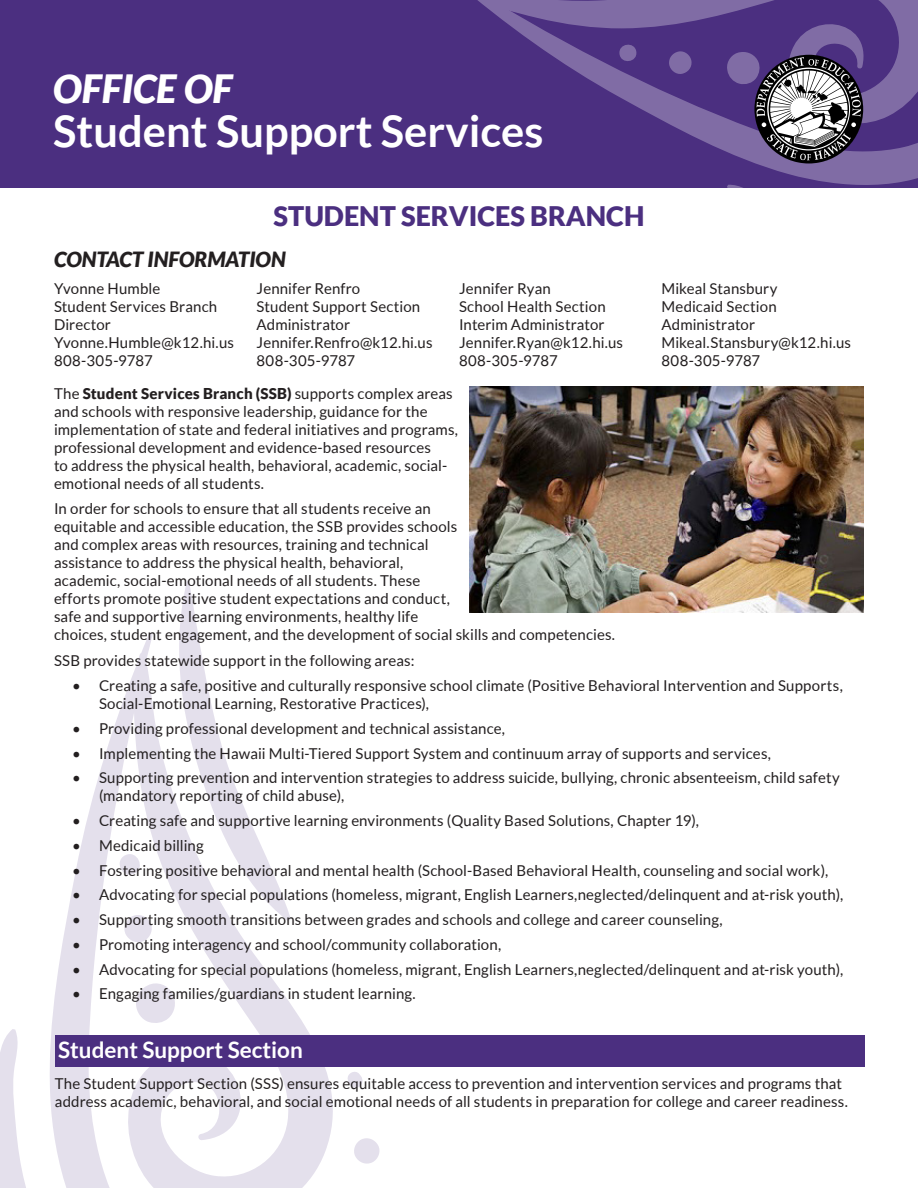
<style>
.page{position:relative;width:918px;height:1188px;background:#fff}
.page>*{position:absolute;margin:0;border:0;box-sizing:border-box;transform-origin:0 0}
.t1{font:700 43.5px "Lato Plus";color:#fff}
.t2{font:italic 900 39px "Lato Plus";color:#fff}
.t3{font:900 27px "Lato Plus";color:#4b2f80}
.Branches{font:700 22.5px "Lato Plus";color:#fff}
.Heading_1-Bold_Itali{font:italic 900 21px "Lato Plus";color:#231f20}
.Text-Regular{font:15px/18px "Lato Plus";letter-spacing:.01em;color:#231f20}
.s1{font-weight:900}
</style>
<div class="page">
<div style="left:0;top:0;width:918px;height:188px;background:#4b2f80"></div>
<svg style="left:479px;top:1px;width:439px;height:137px"></svg>
<svg style="left:668px;top:50px;width:24px;height:25px"></svg>
<svg style="left:618px;top:41px;width:20px;height:24px"></svg>
<svg style="left:726px;top:51px;width:192px;height:137px"></svg>
<svg style="left:57px;top:633px;width:96px;height:348px"></svg>
<svg style="left:113px;top:652px;width:243px;height:536px"></svg>
<svg style="left:122px;top:913px;width:32px;height:31px"></svg>
<svg style="left:113px;top:849px;width:33px;height:31px"></svg>
<svg style="left:352px;top:1136px;width:28px;height:29px"></svg>
<svg style="left:346px;top:1069px;width:17px;height:20px"></svg>
<svg style="left:172px;top:580px;width:119px;height:341px"></svg>
<svg style="left:0;top:981px;width:209px;height:207px"></svg>
<div style="left:55px;top:1036px;width:809px;height:31px;background:#4b2f80"></div>
<img style="left:469px;top:387px;width:395px;height:225px">
<h2 class="t2" style="left:53px;top:66px;width:181px">OFFICE OF</h2>
<h1 class="t1" style="left:53px;top:106px;width:492px">Student Support Services</h1>
<p class="t3" style="left:274px;top:200px;width:372px">STUDENT SERVICES BRANCH</p>
<p class="Heading_1-Bold_Itali" style="left:54px;top:247px;width:233px">CONTACT INFORMATION</p>
<p class="Text-Regular" style="left:54px;top:280px;width:108px">Yvonne Humble</p>
<p class="Text-Regular" style="left:54px;top:298px;width:165px">Student Services Branch<br>Director</p>
<p class="Text-Regular" style="left:54px;top:334px;width:181px">Yvonne.Humble@k12.hi.us</p>
<p class="Text-Regular" style="left:54px;top:352px;width:100px">808-305-9787</p>
<p class="Text-Regular" style="left:256px;top:280px;width:105px">Jennifer Renfro</p>
<p class="Text-Regular" style="left:256px;top:298px;width:165px">Student Support Section<br>Administrator</p>
<p class="Text-Regular" style="left:256px;top:334px;width:178px">Jennifer.Renfro@k12.hi.us</p>
<p class="Text-Regular" style="left:256px;top:352px;width:100px">808-305-9787</p>
<p class="Text-Regular" style="left:459px;top:280px;width:93px">Jennifer Ryan</p>
<p class="Text-Regular" style="left:459px;top:298px;width:148px">School Health Section<br>Interim Administrator</p>
<p class="Text-Regular" style="left:459px;top:334px;width:166px">Jennifer.Ryan@k12.hi.us</p>
<p class="Text-Regular" style="left:459px;top:352px;width:100px">808-305-9787</p>
<p class="Text-Regular" style="left:662px;top:280px;width:118px">Mikeal Stansbury</p>
<p class="Text-Regular" style="left:662px;top:298px;width:117px">Medicaid Section<br>Administrator</p>
<p class="Text-Regular" style="left:662px;top:334px;width:191px">Mikeal.Stansbury@k12.hi.us</p>
<p class="Text-Regular" style="left:662px;top:352px;width:100px">808-305-9787</p>
<p class="Text-Regular" style="left:54px;top:384px;width:406px">The <span class="s1">Student Services Branch (SSB)</span> supports complex areas and schools with responsive leadership, guidance for the implementation of state and federal initiatives and programs, professional development and evidence-based resources<br>to address the physical health, behavioral, academic, social&shy;emotional needs of all students.</p>
<p class="Text-Regular" style="left:54px;top:500px;width:563px">In order for schools to ensure that all students receive an<br>equitable and accessible education, the SSB provides schools<br>and complex areas with resources, training and technical<br>assistance to address the physical health, behavioral,<br>academic, social-emotional needs of all students. These<br>efforts promote positive student expectations and conduct,<br>safe and supportive learning environments, healthy life<br>choices, student engagement, and the development of social skills and competencies.</p>
<p class="Text-Regular" style="left:54px;top:651px;width:362px">SSB provides statewide support in the following areas:</p>
<p class="Text-Regular" style="left:99px;top:677px;width:745px;text-indent:-27px">• Creating a safe, positive and culturally responsive school climate (Positive Behavioral Intervention and Supports,<br>Social-Emotional Learning, Restorative Practices),</p>
<p class="Text-Regular" style="left:72px;top:719px;width:435px">• Providing professional development and technical assistance,</p>
<p class="Text-Regular" style="left:72px;top:744px;width:701px">• Implementing the Hawaii Multi-Tiered Support System and continuum array of supports and services,</p>
<p class="Text-Regular" style="left:99px;top:769px;width:742px;text-indent:-27px">• Supporting prevention and intervention strategies to address suicide, bullying, chronic absenteeism, child safety (mandatory reporting of child abuse),</p>
<p class="Text-Regular" style="left:72px;top:812px;width:628px">• Creating safe and supportive learning environments (Quality Based Solutions, Chapter 19),</p>
<p class="Text-Regular" style="left:72px;top:836px;width:133px">• Medicaid billing</p>
<p class="Text-Regular" style="left:72px;top:861px;width:758px">• Fostering positive behavioral and mental health (School-Based Behavioral Health, counseling and social work),</p>
<p class="Text-Regular" style="left:72px;top:886px;width:773px">• Advocating for special populations (homeless, migrant, English Learners,neglected/delinquent and at-risk youth),</p>
<p class="Text-Regular" style="left:72px;top:911px;width:652px">• Supporting smooth transitions between grades and schools and college and career counseling,</p>
<p class="Text-Regular" style="left:72px;top:935px;width:431px">• Promoting interagency and school/community collaboration,</p>
<p class="Text-Regular" style="left:72px;top:960px;width:773px">• Advocating for special populations (homeless, migrant, English Learners,neglected/delinquent and at-risk youth),</p>
<p class="Text-Regular" style="left:72px;top:985px;width:345px">• Engaging families/guardians in student learning.</p>
<p class="Branches" style="left:58px;top:1037px;width:246px">Student Support Section</p>
<p class="Text-Regular" style="left:55px;top:1075px;width:795px">The Student Support Section (SSS) ensures equitable access to prevention and intervention services and programs that address academic, behavioral, and social emotional needs of all students in preparation for college and career readiness.</p>
</div>
